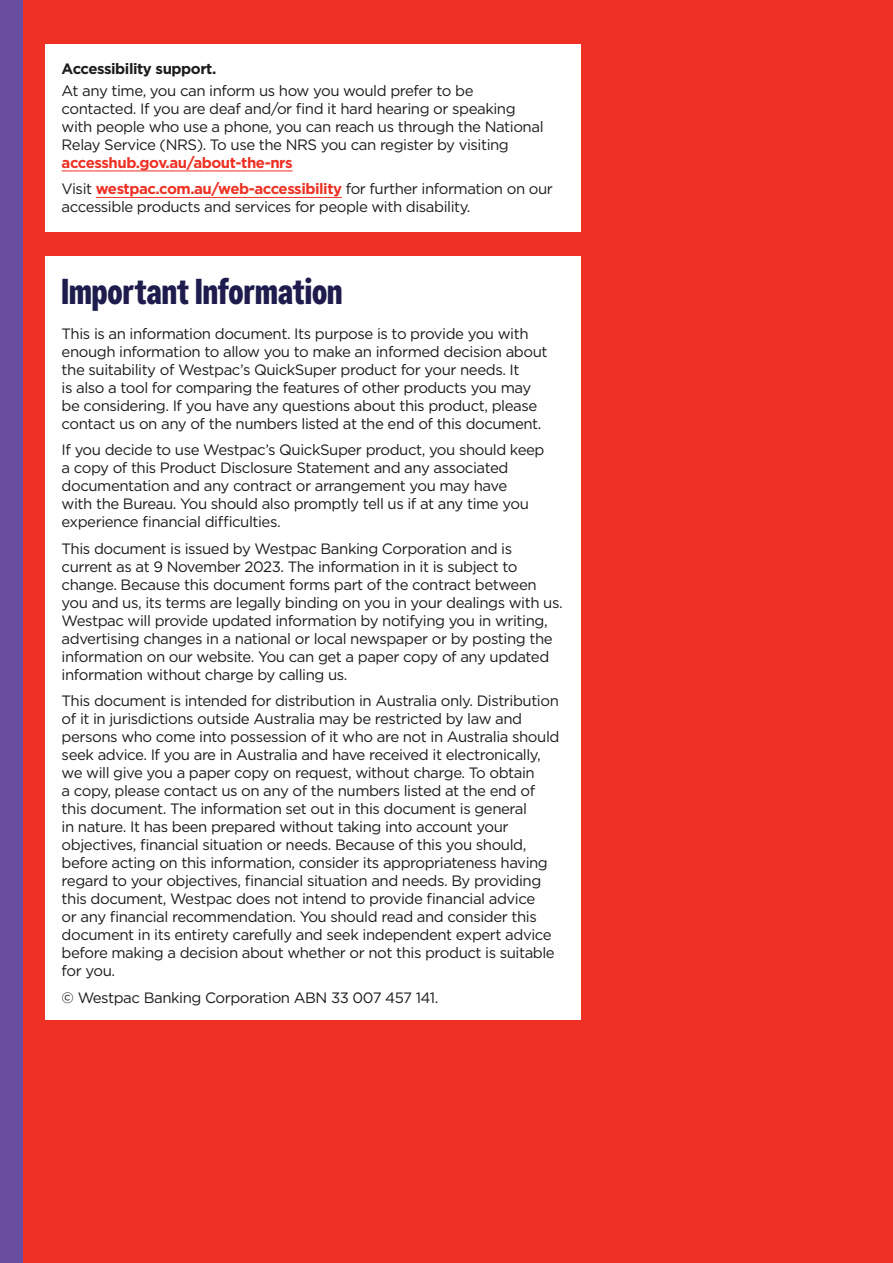
<style>
.page{position:relative;width:893px;height:1263px;background:#ee3124}
.page>*{position:absolute;margin:0;border:0;box-sizing:border-box;transform-origin:0 0}
.TH1{font:700 36px "Westpac";color:#1d1c4d}
.Body{font:15px/18px "Gotham";letter-spacing:-.03em;color:#1c1c1c}
.Acc_Support{font:700 15px "Gotham";letter-spacing:-.03em;color:#1c1c1c}
.s1{font-weight:700;color:#ee3124}
</style>
<div class="page">
<div style="left:0;top:0;width:22px;height:1263px;background:#694d9f"></div>
<div style="left:45px;top:256px;width:535px;height:764px;background:#fff"></div>
<div style="left:45px;top:45px;width:535px;height:187px;background:#fff"></div>
<hr style="left:62px;top:171px;width:231px;height:1px;background:#ee3124">
<hr style="left:96px;top:197px;width:246px;height:1px;background:#ee3124">
<h3 class="Acc_Support" style="left:62px;top:58px;width:156px">Accessibility support.</h3>
<p class="Body" style="left:62px;top:81px;width:483px">At any time, you can inform us how you would prefer to be contacted. If you are deaf and/or find it hard hearing or speaking with people who use a phone, you can reach us through the National Relay Service (NRS). To use the NRS you can register by visiting <span class="s1">accesshub.gov.au/about-the-nrs</span></p>
<p class="Body" style="left:62px;top:180px;width:493px">Visit <span class="s1">westpac.com.au/web-accessibility</span> for further information on our accessible products and services for people with disability.</p>
<h2 class="TH1" style="left:62px;top:270px;width:282px">Important Information</h2>
<p class="Body" style="left:62px;top:324px;width:487px">This is an information document. Its purpose is to provide you with enough information to allow you to make an informed decision about the suitability of Westpac’s QuickSuper product for your needs. It<br>is also a tool for comparing the features of other products you may be considering. If you have any questions about this product, please contact us on any of the numbers listed at the end of this document.</p>
<p class="Body" style="left:62px;top:441px;width:484px">If you decide to use Westpac’s QuickSuper product, you should keep a copy of this Product Disclosure Statement and any associated documentation and any contract or arrangement you may have<br>with the Bureau. You should also promptly tell us if at any time you experience financial difficulties.</p>
<p class="Body" style="left:62px;top:539px;width:502px">This document is issued by Westpac Banking Corporation and is current as at 9 November 2023. The information in it is subject to change. Because this document forms part of the contract between you and us, its terms are legally binding on you in your dealings with us.<br>Westpac will provide updated information by notifying you in writing, advertising changes in a national or local newspaper or by posting the information on our website. You can get a paper copy of any updated information without charge by calling us.</p>
<p class="Body" style="left:62px;top:692px;width:499px">This document is intended for distribution in Australia only. Distribution of it in jurisdictions outside Australia may be restricted by law and persons who come into possession of it who are not in Australia should seek advice. If you are in Australia and have received it electronically, we will give you a paper copy on request, without charge. To obtain<br>a copy, please contact us on any of the numbers listed at the end of this document. The information set out in this document is general<br>in nature. It has been prepared without taking into account your objectives, financial situation or needs. Because of this you should, before acting on this information, consider its appropriateness having regard to your objectives, financial situation and needs. By providing this document, Westpac does not intend to provide financial advice<br>or any financial recommendation. You should read and consider this document in its entirety carefully and seek independent expert advice before making a decision about whether or not this product is suitable for you.</p>
<p class="Body" style="left:62px;top:988px;width:378px">© Westpac Banking Corporation ABN 33 007 457 141.</p>
</div>
